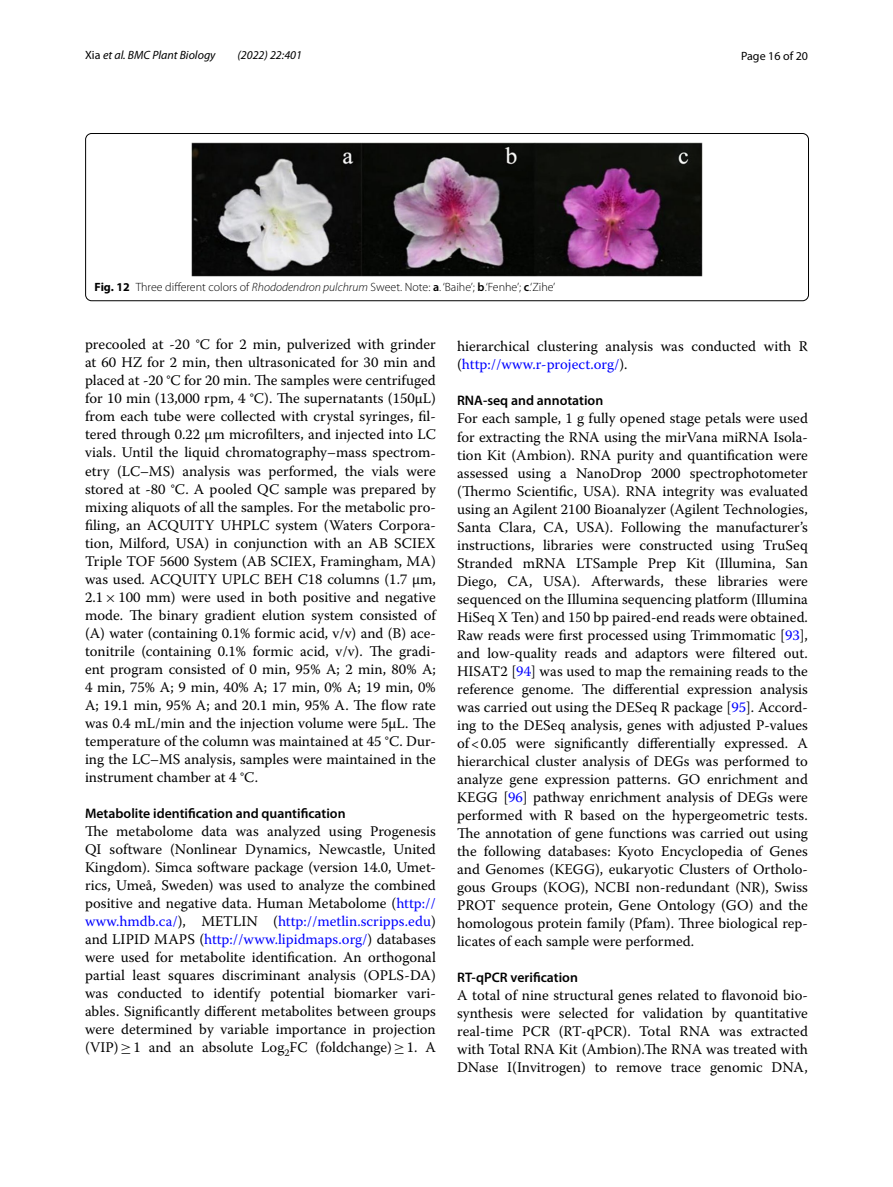
<style>
.page{position:relative;width:893px;height:1187px;background:#fff}
.page>*{position:absolute;margin:0;border:0;box-sizing:border-box;transform-origin:0 0}
.t1{font:14.7px/18px "Warnock Pro";color:#000;text-align:justify}
.t2{font:600 13.8px "Myriad Pro";color:#000}
.t3{font:300 12px "Myriad Pro";color:#000}
.t4{font:italic 12px "Myriad Pro";color:#000}
.t5{font:12px "Myriad Pro";color:#000}
.s1{font-style:normal}
.s2{font-weight:700}
.s3{font-style:italic}
.s4{font-weight:600}
.s5{font-family:"MTSY"}
.s6{color:#00f}
</style>
<div class="page">
<img style="left:192px;top:142px;width:510px;height:134px">
<div style="left:85px;top:133px;width:724px;height:168px;border:1px solid #000;border-radius:6px"></div>
<p class="t4" style="left:85px;top:48px;width:132px"><span class="s1">Xia</span> et al. BMC Plant Biology</p>
<p class="t4" style="left:237px;top:48px;width:66px">(2022) 22:401</p>
<p class="t5" style="left:741px;top:48px;width:68px">Page 16 of 20</p>
<p class="t3" style="left:95px;top:281px;width:462px"><span class="s2">Fig. 12</span> Three different colors of <span class="s3">Rhododendron pulchrum</span> Sweet. Note: <span class="s4">a</span>. ‘Baihe’; <span class="s4">b</span>.‘Fenhe’; <span class="s4">c</span>.‘Zihe’</p>
<p class="t1" style="left:85px;top:335px;width:352px">precooled at -20 °C for 2 min, pulverized with grinder at 60 HZ for 2 min, then ultrasonicated for 30 min and placed at -20 °C for 20 min. The samples were centrifuged for 10 min (13,000 rpm, 4 °C). The supernatants (150μL) from each tube were collected with crystal syringes, fil&shy;tered through 0.22 μm microfilters, and injected into LC vials. Until the liquid chromatography–mass spectrom&shy;etry (LC–MS) analysis was performed, the vials were stored at -80 °C. A pooled QC sample was prepared by mixing aliquots of all the samples. For the metabolic pro&shy;filing, an ACQUITY UHPLC system (Waters Corpora&shy;tion, Milford, USA) in conjunction with an AB SCIEX Triple TOF 5600 System (AB SCIEX, Framingham, MA) was used. ACQUITY UPLC BEH C18 columns (1.7 μm, 2.1<span class="s5">×</span>100 mm) were used in both positive and negative mode. The binary gradient elution system consisted of (A) water (containing 0.1% formic acid, v/v) and (B) ace&shy;tonitrile (containing 0.1% formic acid, v/v). The gradi&shy;ent program consisted of 0 min, 95% A; 2 min, 80% A; 4 min, 75% A; 9 min, 40% A; 17 min, 0% A; 19 min, 0% A; 19.1 min, 95% A; and 20.1 min, 95% A. The flow rate was 0.4 mL/min and the injection volume were 5μL. The temperature of the column was maintained at 45 °C. Dur&shy;ing the LC–MS analysis, samples were maintained in the instrument chamber at 4 °C.</p>
<p class="t2" style="left:85px;top:804px;width:262px">Metabolite identification and quantification</p>
<p class="t1" style="left:85px;top:821px;width:352px">The metabolome data was analyzed using Progenesis QI software (Nonlinear Dynamics, Newcastle, United Kingdom). Simca software package (version 14.0, Umet&shy;rics, Umeå, Sweden) was used to analyze the combined positive and negative data. Human Metabolome (<span class="s6">http:// www.hmdb.ca/</span>), METLIN (<span class="s6">http://metlin.scripps.edu</span>) and LIPID MAPS (<span class="s6">http://www.lipidmaps.org/</span>) databases were used for metabolite identification. An orthogonal partial least squares discriminant analysis (OPLS-DA) was conducted to identify potential biomarker vari&shy;ables. Significantly different metabolites between groups were determined by variable importance in projection (VIP)<span class="s5">≥</span>1 and an absolute Log<sub>2</sub>FC (foldchange)<span class="s5">≥</span>1. A</p>
<p class="t1" style="left:457px;top:337px;width:352px">hierarchical clustering analysis was conducted with R (<span class="s6">http://www.r-project.org/</span>).</p>
<p class="t2" style="left:457px;top:392px;width:148px">RNA‑seq and annotation</p>
<p class="t1" style="left:457px;top:409px;width:352px">For each sample, 1 g fully opened stage petals were used for extracting the RNA using the mirVana miRNA Isola&shy;tion Kit (Ambion). RNA purity and quantification were assessed using a NanoDrop 2000 spectrophotometer (Thermo Scientific, USA). RNA integrity was evaluated using an Agilent 2100 Bioanalyzer (Agilent Technologies, Santa Clara, CA, USA). Following the manufacturer’s instructions, libraries were constructed using TruSeq Stranded mRNA LTSample Prep Kit (Illumina, San Diego, CA, USA). Afterwards, these libraries were sequenced on the Illumina sequencing platform (Illumina HiSeq X Ten) and 150 bp paired-end reads were obtained.<br>Raw reads were first processed using Trimmomatic [<span class="s6">93</span>], and low-quality reads and adaptors were filtered out.<br>HISAT2 [<span class="s6">94</span>] was used to map the remaining reads to the reference genome. The differential expression analysis was carried out using the DESeq R package [<span class="s6">95</span>]. Accord&shy;ing to the DESeq analysis, genes with adjusted P-values of&lt;0.05 were significantly differentially expressed. A hierarchical cluster analysis of DEGs was performed to analyze gene expression patterns. GO enrichment and KEGG [<span class="s6">96</span>] pathway enrichment analysis of DEGs were performed with R based on the hypergeometric tests.<br>The annotation of gene functions was carried out using the following databases: Kyoto Encyclopedia of Genes and Genomes (KEGG), eukaryotic Clusters of Ortholo&shy;gous Groups (KOG), NCBI non-redundant (NR), Swiss PROT sequence protein, Gene Ontology (GO) and the homologous protein family (Pfam). Three biological rep&shy;licates of each sample were performed.</p>
<p class="t2" style="left:457px;top:968px;width:122px">RT‑qPCR verification</p>
<p class="t1" style="left:457px;top:985px;width:352px">A total of nine structural genes related to flavonoid bio&shy;synthesis were selected for validation by quantitative real-time PCR (RT-qPCR). Total RNA was extracted with Total RNA Kit (Ambion).The RNA was treated with DNase I(Invitrogen) to remove trace genomic DNA,</p>
</div>
